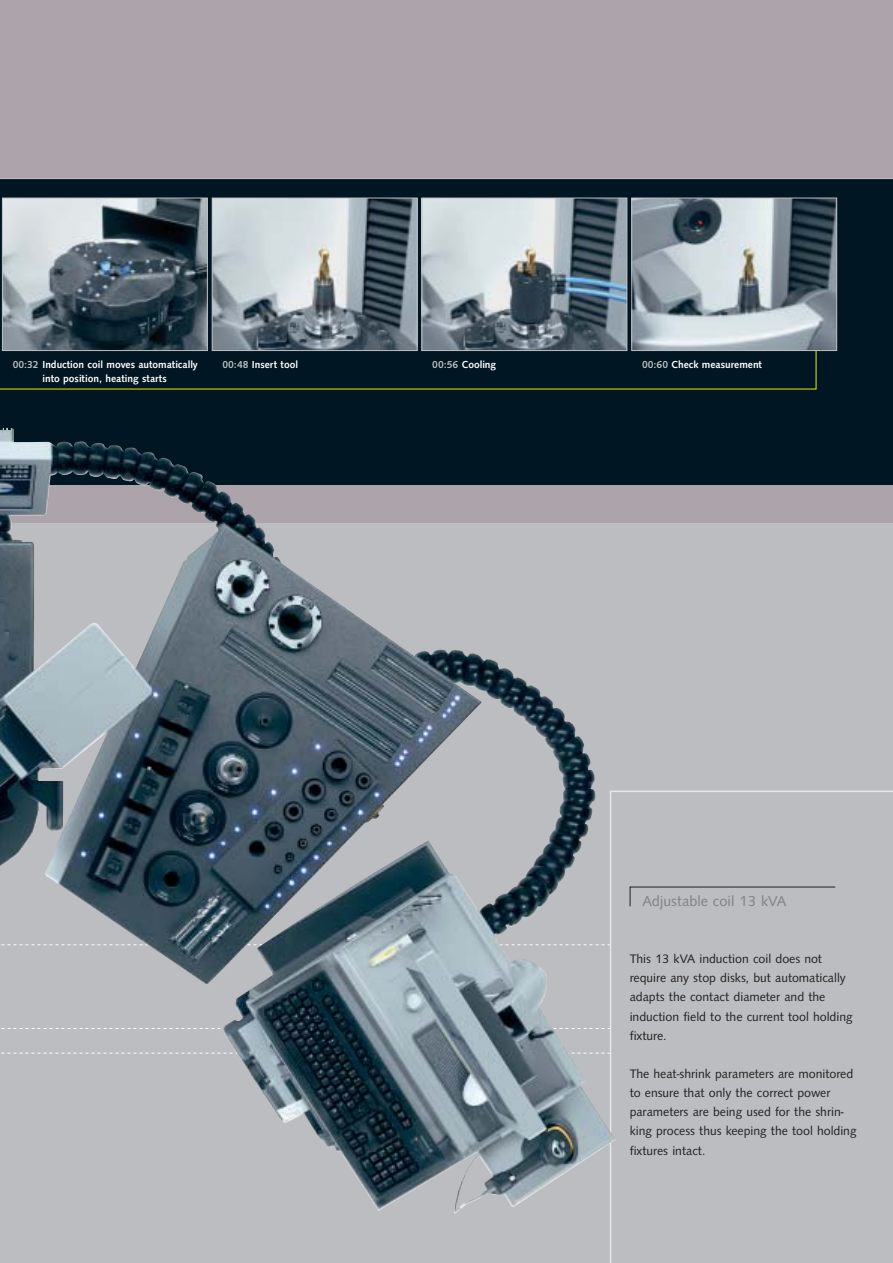
<style>
.page{position:relative;width:893px;height:1263px;background:#fff}
.page>*{position:absolute;margin:0;border:0;box-sizing:border-box;transform-origin:0 0}
.t1{font:15px "Syntax";color:#808284}
.t2{font:12.75px/19.2px "Syntax";color:#231f1f}
.t3{font:500 10.5px/13.5px "Syntax";color:#fff;text-align:center}
.s1{color:#bbbdc0}
</style>
<div class="page">
<div style="left:0;top:485px;width:893px;height:778px;background:#bbbdc0"></div>
<div style="left:0;top:485px;width:893px;height:38px;background:#aca4aa"></div>
<div style="left:0;top:179px;width:893px;height:306px;background:#001622"></div>
<img style="left:424px;top:200px;width:201px;height:41px">
<img style="left:4px;top:200px;width:202px;height:41px">
<img style="left:214px;top:200px;width:201px;height:41px">
<svg style="left:0;top:241px;width:817px;height:149px"></svg>
<img style="left:633px;top:200px;width:202px;height:149px">
<div style="left:631px;top:198px;width:206px;height:153px;border:1px solid #bbbdc0"></div>
<div style="left:0;top:0;width:893px;height:179px;background:#aca4aa"></div>
<hr style="left:0;top:178px;width:893px;height:1px;background:#bbbdc0">
<svg style="left:610px;top:790px;width:283px;height:473px"></svg>
<img style="left:0;top:441px;width:616px;height:773px">
<svg style="left:779px;top:246px;width:9px;height:9px"></svg>
<p class="t3" style="left:13px;top:358px;width:187px"><span class="s1">00:32</span> Induction coil moves automatically into position, heating starts</p>
<p class="t3" style="left:223px;top:358px;width:77px"><span class="s1">00:48</span> Insert tool</p>
<p class="t3" style="left:432px;top:358px;width:65px"><span class="s1">00:56</span> Cooling</p>
<p class="t3" style="left:642px;top:358px;width:121px"><span class="s1">00:60</span> Check measurement</p>
<p class="t1" style="left:642px;top:893px;width:145px">Adjustable coil 13 kVA</p>
<p class="t2" style="left:630px;top:950px;width:224px">This 13 kVA induction coil does not require any stop disks, but automatically adapts the contact diameter and the induction field to the current tool holding fixture.</p>
<p class="t2" style="left:630px;top:1064px;width:228px">The heat-shrink parameters are monitored to ensure that only the correct power parameters are being used for the shrin&shy;king process thus keeping the tool holding fixtures intact.</p>
</div>
